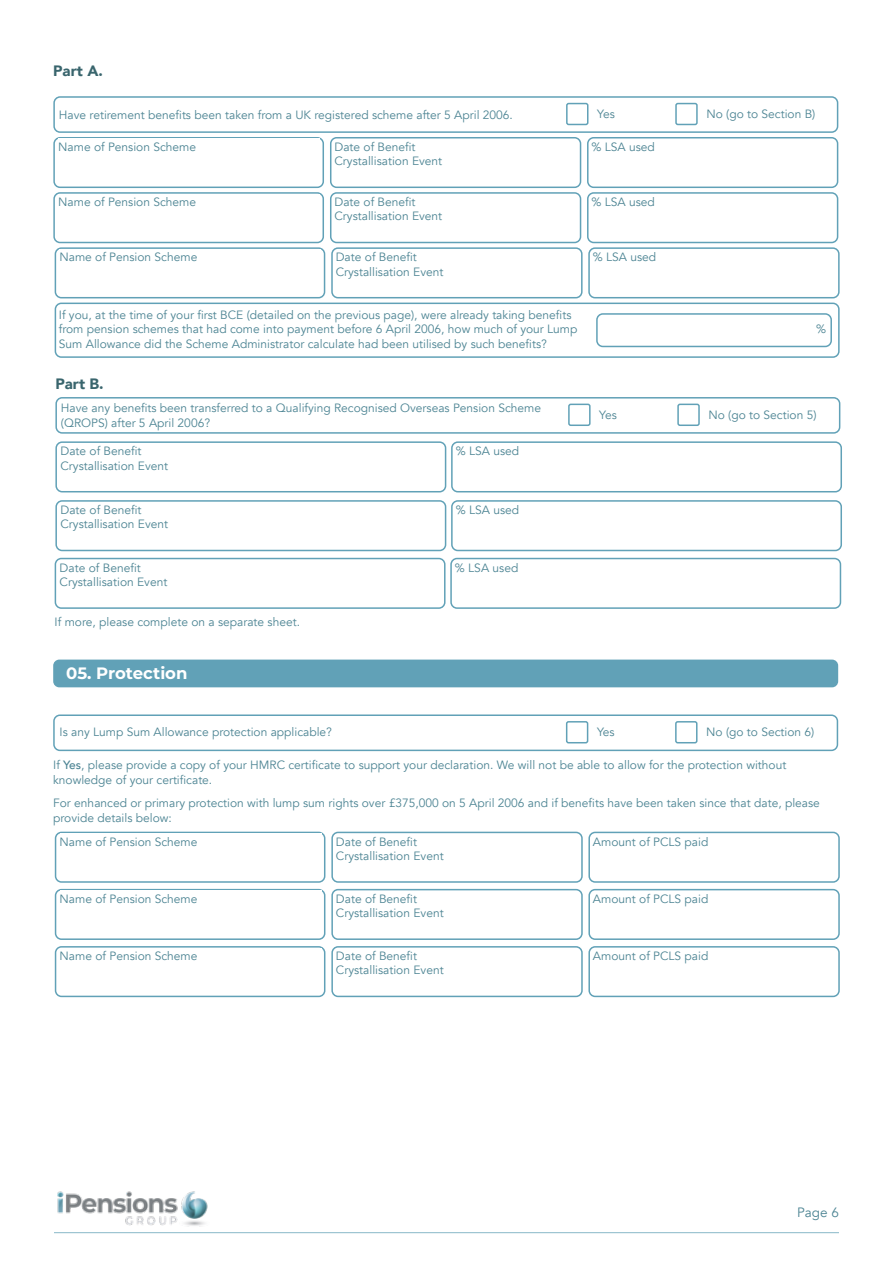
<style>
.page{position:relative;width:893px;height:1263px;background:#fff}
.page>*{position:absolute;margin:0;border:0;box-sizing:border-box;transform-origin:0 0}
.t1{font:100 16.5px "Montserrat";color:#fff}
.t2{font:900 15px "Avenir";color:#39656d}
.t3{font:13.5px "Avenir";color:#4c8493}
.t4{font:12px/14.4px "Avenir";color:#4c8493}
.s1{font-weight:500}
</style>
<div class="page">
<hr style="left:54px;top:1232px;width:785px;height:1px;background:#61a1b7">
<img style="left:57px;top:1191px;width:151px;height:36px">
<div style="left:53px;top:96px;width:785px;height:37px;border:2px solid #61a1b7;border-radius:6px"></div>
<div style="left:566px;top:103px;width:22px;height:22px;border:2px solid #61a1b7;border-radius:2px"></div>
<div style="left:675px;top:103px;width:23px;height:22px;border:2px solid #61a1b7;border-radius:2px"></div>
<div style="left:53px;top:137px;width:271px;height:51px;border:2px solid #61a1b7;border-radius:6px"></div>
<div style="left:58px;top:139px;width:262px;height:20px;background:#fff"></div>
<div style="left:330px;top:137px;width:251px;height:51px;border:2px solid #61a1b7;border-radius:6px"></div>
<div style="left:587px;top:137px;width:251px;height:51px;border:2px solid #61a1b7;border-radius:6px"></div>
<div style="left:53px;top:192px;width:271px;height:51px;border:2px solid #61a1b7;border-radius:6px"></div>
<div style="left:58px;top:194px;width:262px;height:20px;background:#fff"></div>
<div style="left:330px;top:192px;width:251px;height:51px;border:2px solid #61a1b7;border-radius:6px"></div>
<div style="left:587px;top:192px;width:251px;height:51px;border:2px solid #61a1b7;border-radius:6px"></div>
<div style="left:55px;top:247px;width:270px;height:51px;border:2px solid #61a1b7;border-radius:6px"></div>
<div style="left:59px;top:249px;width:262px;height:20px;background:#fff"></div>
<div style="left:331px;top:247px;width:252px;height:51px;border:2px solid #61a1b7;border-radius:6px"></div>
<div style="left:588px;top:247px;width:252px;height:51px;border:2px solid #61a1b7;border-radius:6px"></div>
<div style="left:55px;top:303px;width:785px;height:55px;border:2px solid #61a1b7;border-radius:6px"></div>
<div style="left:596px;top:313px;width:236px;height:34px;border:2px solid #61a1b7;border-radius:6px"></div>
<div style="left:55px;top:397px;width:785px;height:37px;border:2px solid #61a1b7;border-radius:6px"></div>
<div style="left:568px;top:404px;width:23px;height:22px;border:2px solid #61a1b7;border-radius:2px"></div>
<div style="left:677px;top:404px;width:23px;height:22px;border:2px solid #61a1b7;border-radius:2px"></div>
<div style="left:55px;top:441px;width:391px;height:51px;border:2px solid #61a1b7;border-radius:6px"></div>
<div style="left:451px;top:441px;width:391px;height:51px;border:2px solid #61a1b7;border-radius:6px"></div>
<div style="left:55px;top:500px;width:391px;height:51px;border:2px solid #61a1b7;border-radius:6px"></div>
<div style="left:451px;top:500px;width:391px;height:51px;border:2px solid #61a1b7;border-radius:6px"></div>
<div style="left:55px;top:558px;width:390px;height:51px;border:2px solid #61a1b7;border-radius:6px"></div>
<div style="left:450px;top:558px;width:391px;height:51px;border:2px solid #61a1b7;border-radius:6px"></div>
<div style="left:53px;top:660px;width:785px;height:27px;background:#61a1b7;border-radius:6px"></div>
<div style="left:53px;top:714px;width:785px;height:37px;border:2px solid #61a1b7;border-radius:6px"></div>
<div style="left:566px;top:721px;width:22px;height:22px;border:2px solid #61a1b7;border-radius:2px"></div>
<div style="left:675px;top:721px;width:22px;height:22px;border:2px solid #61a1b7;border-radius:2px"></div>
<div style="left:55px;top:832px;width:270px;height:51px;border:2px solid #61a1b7;border-radius:6px"></div>
<div style="left:60px;top:833px;width:262px;height:21px;background:#fff"></div>
<div style="left:331px;top:832px;width:252px;height:51px;border:2px solid #61a1b7;border-radius:6px"></div>
<div style="left:588px;top:832px;width:252px;height:51px;border:2px solid #61a1b7;border-radius:6px"></div>
<div style="left:55px;top:889px;width:270px;height:51px;border:2px solid #61a1b7;border-radius:6px"></div>
<div style="left:60px;top:891px;width:262px;height:20px;background:#fff"></div>
<div style="left:331px;top:889px;width:252px;height:51px;border:2px solid #61a1b7;border-radius:6px"></div>
<div style="left:588px;top:889px;width:252px;height:51px;border:2px solid #61a1b7;border-radius:6px"></div>
<div style="left:55px;top:946px;width:270px;height:51px;border:2px solid #61a1b7;border-radius:6px"></div>
<div style="left:60px;top:948px;width:262px;height:20px;background:#fff"></div>
<div style="left:331px;top:946px;width:252px;height:51px;border:2px solid #61a1b7;border-radius:6px"></div>
<div style="left:588px;top:946px;width:252px;height:51px;border:2px solid #61a1b7;border-radius:6px"></div>
<p class="t2" style="left:53px;top:58px;width:51px">Part A.</p>
<p class="t4" style="left:59px;top:108px;width:456px">Have retirement benefits been taken from a UK registered scheme after 5 April 2006.</p>
<p class="t4" style="left:597px;top:107px;width:19px">Yes</p>
<p class="t4" style="left:706px;top:107px;width:110px">No (go to Section B)</p>
<p class="t4" style="left:58px;top:140px;width:139px">Name of Pension Scheme</p>
<p class="t4" style="left:334px;top:140px;width:109px">Date of Benefit<br>Crystallisation Event</p>
<p class="t4" style="left:591px;top:140px;width:65px">% LSA used</p>
<p class="t4" style="left:58px;top:195px;width:139px">Name of Pension Scheme</p>
<p class="t4" style="left:334px;top:195px;width:109px">Date of Benefit<br>Crystallisation Event</p>
<p class="t4" style="left:591px;top:195px;width:65px">% LSA used</p>
<p class="t4" style="left:59px;top:250px;width:139px">Name of Pension Scheme</p>
<p class="t4" style="left:336px;top:250px;width:109px">Date of Benefit<br>Crystallisation Event</p>
<p class="t4" style="left:593px;top:250px;width:65px">% LSA used</p>
<p class="t4" style="left:59px;top:308px;width:520px">If you, at the time of your first BCE (detailed on the previous page), were already taking benefits from pension schemes that had come into payment before 6 April 2006, how much of your Lump<br>Sum Allowance did the Scheme Administrator calculate had been utilised by such benefits?</p>
<p class="t4" style="left:816px;top:322px;width:11px">%</p>
<p class="t2" style="left:55px;top:371px;width:50px">Part B.</p>
<p class="t4" style="left:61px;top:401px;width:482px">Have any benefits been transferred to a Qualifying Recognised Overseas Pension Scheme (QROPS) after 5 April 2006?</p>
<p class="t4" style="left:60px;top:444px;width:109px">Date of Benefit<br>Crystallisation Event</p>
<p class="t4" style="left:456px;top:444px;width:65px">% LSA used</p>
<p class="t4" style="left:60px;top:503px;width:109px">Date of Benefit<br>Crystallisation Event</p>
<p class="t4" style="left:456px;top:503px;width:65px">% LSA used</p>
<p class="t4" style="left:60px;top:560px;width:109px">Date of Benefit<br>Crystallisation Event</p>
<p class="t4" style="left:455px;top:560px;width:65px">% LSA used</p>
<p class="t4" style="left:55px;top:615px;width:247px">If more, please complete on a separate sheet.</p>
<h1 class="t1" style="left:66px;top:662px;width:123px">05. Protection</h1>
<p class="t4" style="left:599px;top:408px;width:19px">Yes</p>
<p class="t4" style="left:708px;top:408px;width:110px">No (go to Section 5)</p>
<p class="t4" style="left:60px;top:725px;width:274px">Is any Lump Sum Allowance protection applicable?</p>
<p class="t4" style="left:597px;top:725px;width:19px">Yes</p>
<p class="t4" style="left:706px;top:725px;width:110px">No (go to Section 6)</p>
<p class="t4" style="left:53px;top:758px;width:735px;line-height:15px">If <span class="s1">Yes</span>, please provide a copy of your HMRC certificate to support your declaration. We will not be able to allow for the protection without knowledge of your certificate.</p>
<p class="t4" style="left:53px;top:795px;width:768px;line-height:15px">For enhanced or primary protection with lump sum rights over £375,000 on 5 April 2006 and if benefits have been taken since that date, please provide details below:</p>
<p class="t4" style="left:60px;top:834px;width:139px">Name of Pension Scheme</p>
<p class="t4" style="left:336px;top:834px;width:109px">Date of Benefit<br>Crystallisation Event</p>
<p class="t4" style="left:593px;top:834px;width:117px">Amount of PCLS paid</p>
<p class="t4" style="left:60px;top:892px;width:139px">Name of Pension Scheme</p>
<p class="t4" style="left:336px;top:892px;width:109px">Date of Benefit<br>Crystallisation Event</p>
<p class="t4" style="left:593px;top:892px;width:117px">Amount of PCLS paid</p>
<p class="t4" style="left:60px;top:949px;width:139px">Name of Pension Scheme</p>
<p class="t4" style="left:336px;top:949px;width:109px">Date of Benefit<br>Crystallisation Event</p>
<p class="t4" style="left:593px;top:949px;width:117px">Amount of PCLS paid</p>
<p class="t3" style="left:797px;top:1204px;width:43px">Page 6</p>
</div>
